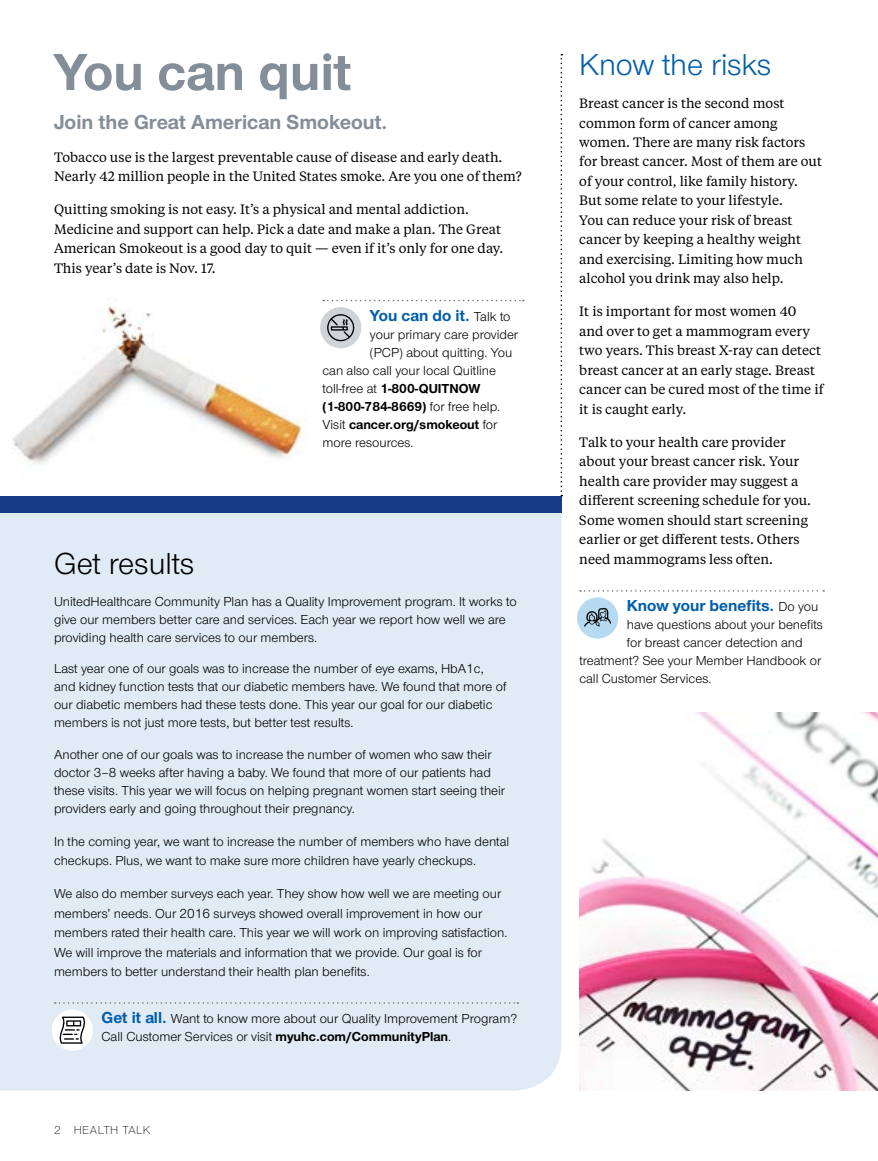
<style>
.page{position:relative;width:878px;height:1161px;background:#fff}
.page>*{position:absolute;margin:0;border:0;box-sizing:border-box;transform-origin:0 0}
.t1{font:700 54px "UHC Sans";color:#838e98}
.t2{font:31.5px "UHC Sans";color:#005dac}
.t3{font:31.5px "UHC Sans";color:#000}
.t4{font:700 21px "UHC Sans";color:#838e98}
.t5{font:700 16.5px "UHC Sans";color:#005dac}
.t6{font:13.5px/18px "UHC Sans";color:#000}
.t7{font:13.5px/19.5px "UHC Serif Text";color:#000}
.t8{font:700 13.5px "UHC Sans";color:#000}
.t9{font:300 12px "UHC Sans";letter-spacing:.04em;color:#000}
.s1{font-weight:400;font-size:13.5px;color:#000}
.s2{font-weight:400}
.s3{font-weight:700;font-size:16.5px;color:#005dac}
.s4{font-weight:700}
</style>
<div class="page">
<img style="left:12px;top:306px;width:295px;height:159px">
<div style="left:0;top:513px;width:561px;height:578px;background:#e1ebf5"></div>
<div style="left:0;top:496px;width:561px;height:17px;background:#173b87"></div>
<svg style="left:55px;top:1002px;width:463px;height:2px"></svg>
<div style="left:52px;top:1010px;width:41px;height:41px;background:#fff;border-radius:50%"></div>
<svg style="left:59px;top:1017px;width:26px;height:27px"></svg>
<img style="left:579px;top:712px;width:299px;height:379px">
<svg style="left:323px;top:300px;width:201px;height:1px"></svg>
<div style="left:320px;top:307px;width:41px;height:41px;background:#ced4d7;border-radius:50%"></div>
<svg style="left:327px;top:314px;width:27px;height:27px"></svg>
<svg style="left:580px;top:590px;width:244px;height:2px"></svg>
<div style="left:577px;top:597px;width:41px;height:42px;background:#b7daf3;border-radius:50%"></div>
<svg style="left:584px;top:608px;width:27px;height:19px"></svg>
<svg style="left:560px;top:54px;width:2px;height:442px"></svg>
<h1 class="t1" style="left:54px;top:36px;width:299px">You can quit</h1>
<h3 class="t4" style="left:54px;top:108px;width:335px">Join the Great American Smokeout.</h3>
<p class="t7" style="left:54px;top:147px;width:469px">Tobacco use is the largest preventable cause of disease and early death.<br>Nearly 42 million people in the United States smoke. Are you one of them?</p>
<p class="t7" style="left:54px;top:199px;width:451px">Quitting smoking is not easy. It’s a physical and mental addiction.<br>Medicine and support can help. Pick a date and make a plan. The Great American Smokeout is a good day to quit — even if it’s only for one day.<br>This year’s date is Nov. 17.</p>
<p class="t5" style="left:370px;top:304px;width:142px">You can do it. <span class="s1">Talk to</span></p>
<p class="t6" style="left:370px;top:325px;width:150px">your primary care provider</p>
<p class="t6" style="left:370px;top:343px;width:144px">(PCP) about quitting. You</p>
<p class="t6" style="left:322px;top:361px;width:175px">can also call your local Quitline</p>
<p class="t8" style="left:322px;top:379px;width:159px"><span class="s2">toll-free at</span> 1-800-QUITNOW</p>
<p class="t8" style="left:322px;top:397px;width:179px">(1-800-784-8669) <span class="s2">for free help.</span></p>
<p class="t8" style="left:322px;top:415px;width:176px"><span class="s2">Visit</span> cancer.org/smokeout <span class="s2">for</span></p>
<p class="t6" style="left:322px;top:433px;width:93px">more resources.</p>
<h2 class="t3" style="left:54px;top:543px;width:142px">Get results</h2>
<p class="t6" style="left:54px;top:592px;width:464px">UnitedHealthcare Community Plan has a Quality Improvement program. It works to give our members better care and services. Each year we report how well we are providing health care services to our members.</p>
<p class="t6" style="left:54px;top:659px;width:454px">Last year one of our goals was to increase the number of eye exams, HbA1c, and kidney function tests that our diabetic members have. We found that more of our diabetic members had these tests done. This year our goal for our diabetic members is not just more tests, but better test results.</p>
<p class="t6" style="left:54px;top:745px;width:452px">Another one of our goals was to increase the number of women who saw their doctor 3–8 weeks after having a baby. We found that more of our patients had these visits. This year we will focus on helping pregnant women start seeing their providers early and going throughout their pregnancy.</p>
<p class="t6" style="left:54px;top:831px;width:457px;line-height:19.5px">In the coming year, we want to increase the number of members who have dental checkups. Plus, we want to make sure more children have yearly checkups.</p>
<p class="t6" style="left:54px;top:883px;width:455px;line-height:19.5px">We also do member surveys each year. They show how well we are meeting our members’ needs. Our 2016 surveys showed overall improvement in how our members rated their health care. This year we will work on improving satisfaction.<br>We will improve the materials and information that we provide. Our goal is for members to better understand their health plan benefits.</p>
<p class="t6" style="left:102px;top:1009px;width:417px"><span class="s3">Get it all.</span> Want to know more about our Quality Improvement Program?<br>Call Customer Services or visit <span class="s4">myuhc.com/CommunityPlan</span>.</p>
<p class="t9" style="left:54px;top:1122px;width:98px">2 HEALTH TALK</p>
<h2 class="t2" style="left:579px;top:44px;width:193px">Know the risks</h2>
<p class="t7" style="left:579px;top:93px;width:244px">Breast cancer is the second most common form of cancer among women. There are many risk factors for breast cancer. Most of them are out of your control, like family history.<br>But some relate to your lifestyle.<br>You can reduce your risk of breast cancer by keeping a healthy weight and exercising. Limiting how much alcohol you drink may also help.</p>
<p class="t7" style="left:579px;top:301px;width:246px">It is important for most women 40 and over to get a mammogram every two years. This breast X-ray can detect breast cancer at an early stage. Breast cancer can be cured most of the time if it is caught early.</p>
<p class="t7" style="left:579px;top:432px;width:233px">Talk to your health care provider about your breast cancer risk. Your health care provider may suggest a different screening schedule for you.<br>Some women should start screening earlier or get different tests. Others need mammograms less often.</p>
<p class="t5" style="left:627px;top:595px;width:193px">Know your benefits. <span class="s1">Do you</span></p>
<p class="t6" style="left:627px;top:615px;width:198px">have questions about your benefits</p>
<p class="t6" style="left:627px;top:633px;width:177px">for breast cancer detection and</p>
<p class="t6" style="left:579px;top:651px;width:243px">treatment? See your Member Handbook or</p>
<p class="t6" style="left:579px;top:669px;width:134px">call Customer Services.</p>
</div>
